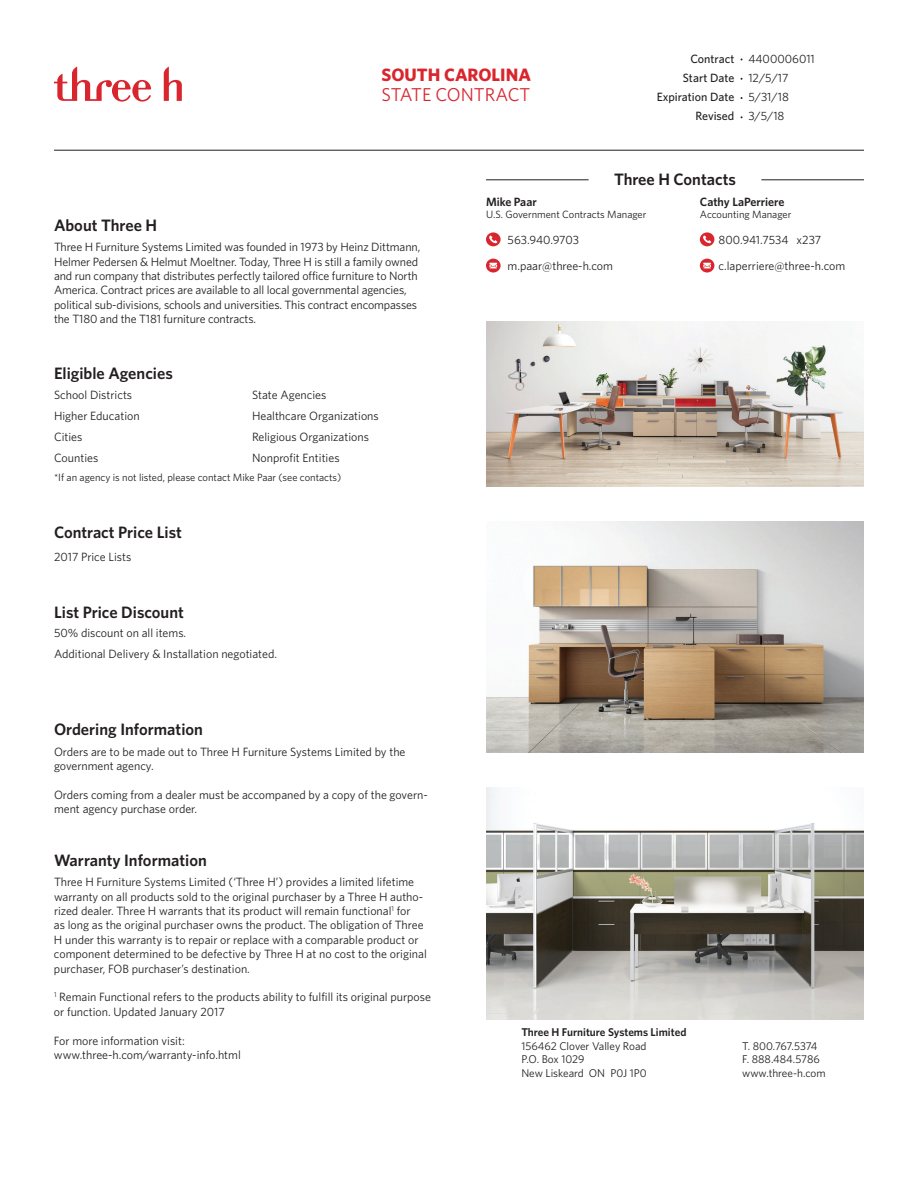
<style>
.page{position:relative;width:918px;height:1188px;background:#fff}
.page>*{position:absolute;margin:0;border:0;box-sizing:border-box;transform-origin:0 0}
.t1{font:18.6px "Whitney";letter-spacing:-.01em;color:#d9262e}
.t2{font:700 17.85px "Whitney";color:#d9262e}
.t3{font:600 16.5px "Whitney";color:#231f20}
.t4{font:12px/14.4px "Whitney";color:#231f20}
.t5{font:500 12px/19.4px "Whitney";color:#231f20;text-align:right}
.t6{font:600 12px "Whitney";color:#231f20}
.t7{font:11.25px/13.5px "Whitney";color:#231f20}
.t8{font:600 11.25px "Whitney";color:#231f20}
.t9{font:10.5px "Whitney";color:#231f20}
</style>
<div class="page">
<svg style="left:164px;top:67px;width:18px;height:34px"></svg>
<svg style="left:54px;top:67px;width:97px;height:35px"></svg>
<img style="left:486px;top:321px;width:378px;height:166px">
<img style="left:486px;top:521px;width:378px;height:232px">
<img style="left:486px;top:787px;width:378px;height:233px">
<hr style="left:54px;top:150px;width:810px;height:1px;background:#231f20">
<hr style="left:486px;top:180px;width:103px;height:1px;background:#231f20">
<hr style="left:761px;top:180px;width:103px;height:1px;background:#231f20">
<svg style="left:486px;top:232px;width:15px;height:14px"></svg>
<svg style="left:489px;top:235px;width:8px;height:8px"></svg>
<div style="left:700px;top:232px;width:14px;height:14px;background:#d9262e;border-radius:50%"></div>
<svg style="left:703px;top:235px;width:8px;height:8px"></svg>
<svg style="left:486px;top:259px;width:15px;height:14px"></svg>
<svg style="left:489px;top:263px;width:8px;height:5px"></svg>
<svg style="left:700px;top:259px;width:14px;height:14px"></svg>
<svg style="left:703px;top:263px;width:8px;height:5px"></svg>
<h3 class="t3" style="left:54px;top:215px;width:105px">About Three H</h3>
<h2 class="t2" style="left:382px;top:64px;width:151px">SOUTH CAROLINA</h2>
<h1 class="t1" style="left:382px;top:84px;width:150px">STATE CONTRACT</h1>
<p class="t5" style="left:657px;top:48px;width:79px">Contract<br>Start Date<br>Expiration Date<br>Revised</p>
<p class="t4" style="left:748px;top:48px;width:68px;line-height:19.4px">4400006011<br>12/5/17<br>5/31/18<br>3/5/18</p>
<h3 class="t3" style="left:614px;top:169px;width:123px">Three H Contacts</h3>
<p class="t6" style="left:486px;top:194px;width:52px">Mike Paar</p>
<p class="t9" style="left:486px;top:208px;width:162px">U.S. Government Contracts Manager</p>
<p class="t6" style="left:700px;top:194px;width:86px">Cathy LaPerriere</p>
<p class="t9" style="left:700px;top:208px;width:93px">Accounting Manager</p>
<p class="t4" style="left:54px;top:239px;width:368px">Three H Furniture Systems Limited was founded in 1973 by Heinz Dittmann, Helmer Pedersen &amp; Helmut Moeltner. Today, Three H is still a family owned and run company that distributes perfectly tailored office furniture to North America. Contract prices are available to all local governmental agencies, political sub-divisions, schools and universities. This contract encompasses the T180 and the T181 furniture contracts.</p>
<h3 class="t3" style="left:54px;top:363px;width:120px">Eligible Agencies</h3>
<p class="t4" style="left:54px;top:384px;width:87px;line-height:21.1px">School Districts<br>Higher Education<br>Cities<br>Counties</p>
<p class="t4" style="left:252px;top:384px;width:128px;line-height:21.1px">State Agencies<br>Healthcare Organizations<br>Religious Organizations<br>Nonprofit Entities</p>
<p class="t9" style="left:54px;top:471px;width:289px">*If an agency is not listed, please contact Mike Paar (see contacts)</p>
<h3 class="t3" style="left:54px;top:522px;width:129px">Contract Price List</h3>
<p class="t4" style="left:54px;top:549px;width:79px">2017 Price Lists</p>
<h3 class="t3" style="left:54px;top:602px;width:131px">List Price Discount</h3>
<p class="t4" style="left:54px;top:622px;width:225px;line-height:21.1px">50% discount on all items.<br>Additional Delivery &amp; Installation negotiated.</p>
<h3 class="t3" style="left:54px;top:720px;width:151px">Ordering Information</h3>
<p class="t4" style="left:54px;top:744px;width:353px">Orders are to be made out to Three H Furniture Systems Limited by the government agency.</p>
<p class="t4" style="left:54px;top:787px;width:375px">Orders coming from a dealer must be accompaned by a copy of the govern&shy;ment agency purchase order.</p>
<h3 class="t3" style="left:54px;top:851px;width:154px">Warranty Information</h3>
<p class="t4" style="left:54px;top:875px;width:374px">Three H Furniture Systems Limited (‘Three H’) provides a limited lifetime warranty on all products sold to the original purchaser by a Three H autho&shy;rized dealer. Three H warrants that its product will remain functional<sup>1</sup> for<br>as long as the original purchaser owns the product. The obligation of Three H under this warranty is to repair or replace with a comparable product or component determined to be defective by Three H at no cost to the original purchaser, FOB purchaser’s destination.</p>
<p class="t4" style="left:54px;top:990px;width:379px"><sup>1</sup> Remain Functional refers to the products ability to fulfill its original purpose or function. Updated January 2017</p>
<p class="t4" style="left:54px;top:1033px;width:188px">For more information visit: www.three-h.com/warranty-info.html</p>
<p class="t4" style="left:508px;top:232px;width:73px">563.940.9703</p>
<p class="t4" style="left:719px;top:232px;width:104px">800.941.7534 x237</p>
<p class="t4" style="left:508px;top:258px;width:107px">m.paar@three-h.com</p>
<p class="t4" style="left:719px;top:258px;width:128px">c.laperriere@three-h.com</p>
<p class="t8" style="left:521px;top:1026px;width:167px">Three H Furniture Systems Limited</p>
<p class="t7" style="left:521px;top:1039px;width:127px">156462 Clover Valley Road<br>P.O. Box 1029<br>New Liskeard ON P0J 1P0</p>
<p class="t7" style="left:742px;top:1039px;width:85px">T. 800.767.5374<br>F. 888.484.5786 www.three-h.com</p>
</div>
